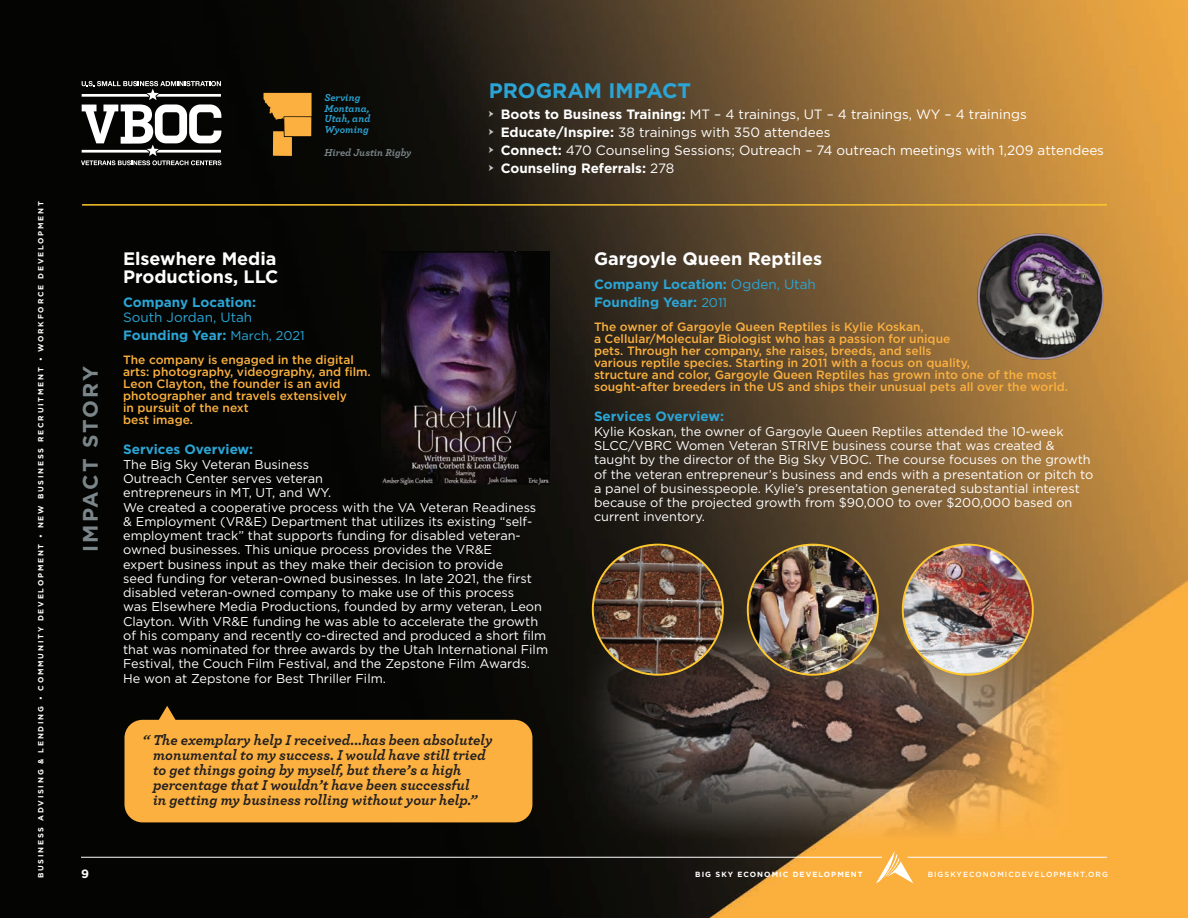
<style>
.page{position:relative;width:1188px;height:918px;background:#fff}
.page>*{position:absolute;margin:0;border:0;box-sizing:border-box;transform-origin:0 0}
.t1{font:700 21px "Gotham";color:#2ba5d5}
.t2{font:700 21px "Gotham";letter-spacing:.085em;color:#7b868a}
.t3{font:700 18px/18px "Gotham";color:#fff}
.t4{font:italic 700 15px/15px "Archer";color:#231f20}
.t5{font:13.5px/18px "Gotham";color:#fff}
.t6{font:700 13.5px/18px "Gotham";color:#2ba5d5}
.t7{font:13.5px/18px "Gotham";color:#2ba5d5}
.t8{font:12.75px/14.2px "Gotham";color:#fff}
.t9{font:500 12px/12px "Gotham";color:#fbb03f}
.t10{font:700 12px "Gotham";color:#fff}
.t11{font:italic 700 10.5px/10.5px "Archer";color:#2ba5d5}
.t12{font:italic 700 10.5px "Archer";color:#7b868a}
.t13{font:700 7.5px "Gotham";letter-spacing:.24em;color:#fff}
.t14{font:500 7.5px "Gotham";letter-spacing:.14em;color:#fff}
.t15{font:700 7.5px "Gotham";letter-spacing:.14em;color:#fff}
.s1{color:#c7c8ca}
.s2{font-weight:700}
.s3{font-size:12.75px}
.s4{font-weight:400}
.s5{font-weight:400;font-size:12.75px}
</style>
<div class="page">
<img style="left:0;top:0;width:1188px;height:918px">
<svg style="left:876px;top:851px;width:37px;height:32px"></svg>
<hr style="left:908px;top:857px;width:199px;height:1px;background:#fff">
<hr style="left:81px;top:857px;width:801px;height:1px;background:#fff">
<svg style="left:81px;top:81px;width:140px;height:84px"></svg>
<svg style="left:264px;top:93px;width:48px;height:27px"></svg>
<div style="left:284px;top:117px;width:27px;height:19px;background:#fbb03f"></div>
<svg style="left:273px;top:131px;width:19px;height:25px"></svg>
<div style="left:124px;top:720px;width:408px;height:102px;background:#fbb03f;border-radius:18px"></div>
<hr style="left:82px;top:204px;width:1025px;height:2px;background:#fec82d">
<svg style="left:157px;top:706px;width:20px;height:14px"></svg>
<img style="left:593px;top:545px;width:130px;height:130px;border-radius:65px">
<img style="left:748px;top:545px;width:130px;height:130px;border-radius:65px">
<img style="left:903px;top:545px;width:130px;height:130px;border-radius:65px">
<img style="left:977px;top:233px;width:127px;height:127px;border-radius:63px">
<img style="left:381px;top:251px;width:168px;height:234px">
<p class="t13" style="left:36px;top:878px;width:678px;rotate:-90deg">BUSINESS ADVISING &amp; LENDING • COMMUNITY DEVELOPMENT • NEW BUSINESS RECRUITMENT • WORKFORCE DEVELOPMENT</p>
<p class="t11" style="left:325px;top:92px;width:47px">Serving<br>Montana,<br>Utah, and<br>Wyoming</p>
<p class="t12" style="left:325px;top:144px;width:89px">Hired Justin Rigby</p>
<h1 class="t1" style="left:489px;top:76px;width:204px">PROGRAM IMPACT</h1>
<p class="t5" style="left:489px;top:105px;width:617px"><span class="s1">➤</span> <span class="s2">Boots to Business Training:</span> MT – 4 trainings, UT – 4 trainings, WY – 4 trainings<br><span class="s1">➤</span> <span class="s2">Educate/Inspire:</span> 38 trainings with 350 attendees<br><span class="s1">➤</span> <span class="s2">Connect:</span> 470 Counseling Sessions; Outreach – 74 outreach meetings with 1,209 attendees <span class="s1">➤</span> <span class="s2">Counseling Referrals:</span> 278</p>
<h1 class="t2" style="left:76px;top:552px;width:187px;rotate:-90deg">IMPACT STORY</h1>
<h2 class="t3" style="left:123px;top:250px;width:157px">Elsewhere Media<br>Productions, LLC</h2>
<p class="t6" style="left:123px;top:294px;width:134px">Company Location:</p>
<p class="t7" style="left:123px;top:308px;width:183px">South Jordan, Utah<br><span class="s2">Founding Year:</span> <span class="s3">March, 2021</span></p>
<p class="t9" style="left:123px;top:354px;width:249px">The company is engaged in the digital arts: photography, videography, and film.<br>Leon Clayton, the founder is an avid photographer and travels extensively<br>in pursuit of the next<br>best image.</p>
<p class="t6" style="left:123px;top:441px;width:132px">Services Overview:</p>
<p class="t8" style="left:123px;top:457px;width:427px">The Big Sky Veteran Business<br>Outreach Center serves veteran<br>entrepreneurs in MT, UT, and WY.<br>We created a cooperative process with the VA Veteran Readiness &amp; Employment (VR&amp;E) Department that utilizes its existing “self&shy;employment track” that supports funding for disabled veteran&shy;owned businesses. This unique process provides the VR&amp;E<br>expert business input as they make their decision to provide<br>seed funding for veteran-owned businesses. In late 2021, the first disabled veteran-owned company to make use of this process<br>was Elsewhere Media Productions, founded by army veteran, Leon Clayton. With VR&amp;E funding he was able to accelerate the growth of his company and recently co-directed and produced a short film that was nominated for three awards by the Utah International Film Festival, the Couch Film Festival, and the Zepstone Film Awards.<br>He won at Zepstone for Best Thriller Film.</p>
<p class="t4" style="left:153px;top:732px;width:341px;text-indent:-10px">“ The exemplary help I received...has been absolutely monumental to my success. I would have still tried to get things going by myself, but there’s a high percentage that I wouldn’t have been successful<br>in getting my business rolling without your help.”</p>
<h2 class="t3" style="left:594px;top:250px;width:230px">Gargoyle Queen Reptiles</h2>
<p class="t6" style="left:594px;top:276px;width:223px">Company Location: <span class="s4">Ogden, Utah<br></span>Founding Year: <span class="s5">2011</span></p>
<p class="t9" style="left:594px;top:321px;width:476px">The owner of Gargoyle Queen Reptiles is Kylie Koskan,<br>a Cellular/Molecular Biologist who has a passion for unique<br>pets. Through her company, she raises, breeds, and sells<br>various reptile species. Starting in 2011 with a focus on quality,<br>structure and color, Gargoyle Queen Reptiles has grown into one of the most sought-after breeders in the US and ships their unusual pets all over the world.</p>
<p class="t6" style="left:594px;top:408px;width:132px">Services Overview:</p>
<p class="t8" style="left:594px;top:424px;width:501px">Kylie Koskan, the owner of Gargoyle Queen Reptiles attended the 10-week SLCC/VBRC Women Veteran STRIVE business course that was created &amp; taught by the director of the Big Sky VBOC. The course focuses on the growth of the veteran entrepreneur’s business and ends with a presentation or pitch to a panel of businesspeople. Kylie’s presentation generated substantial interest because of the projected growth from $90,000 to over $200,000 based on current inventory.</p>
<p class="t10" style="left:81px;top:865px;width:9px">9</p>
<p class="t15" style="left:695px;top:870px;width:169px">BIG SKY ECONOMIC DEVELOPMENT</p>
<p class="t14" style="left:928px;top:870px;width:182px">BIGSKYECONOMICDEVELOPMENT.ORG</p>
</div>
